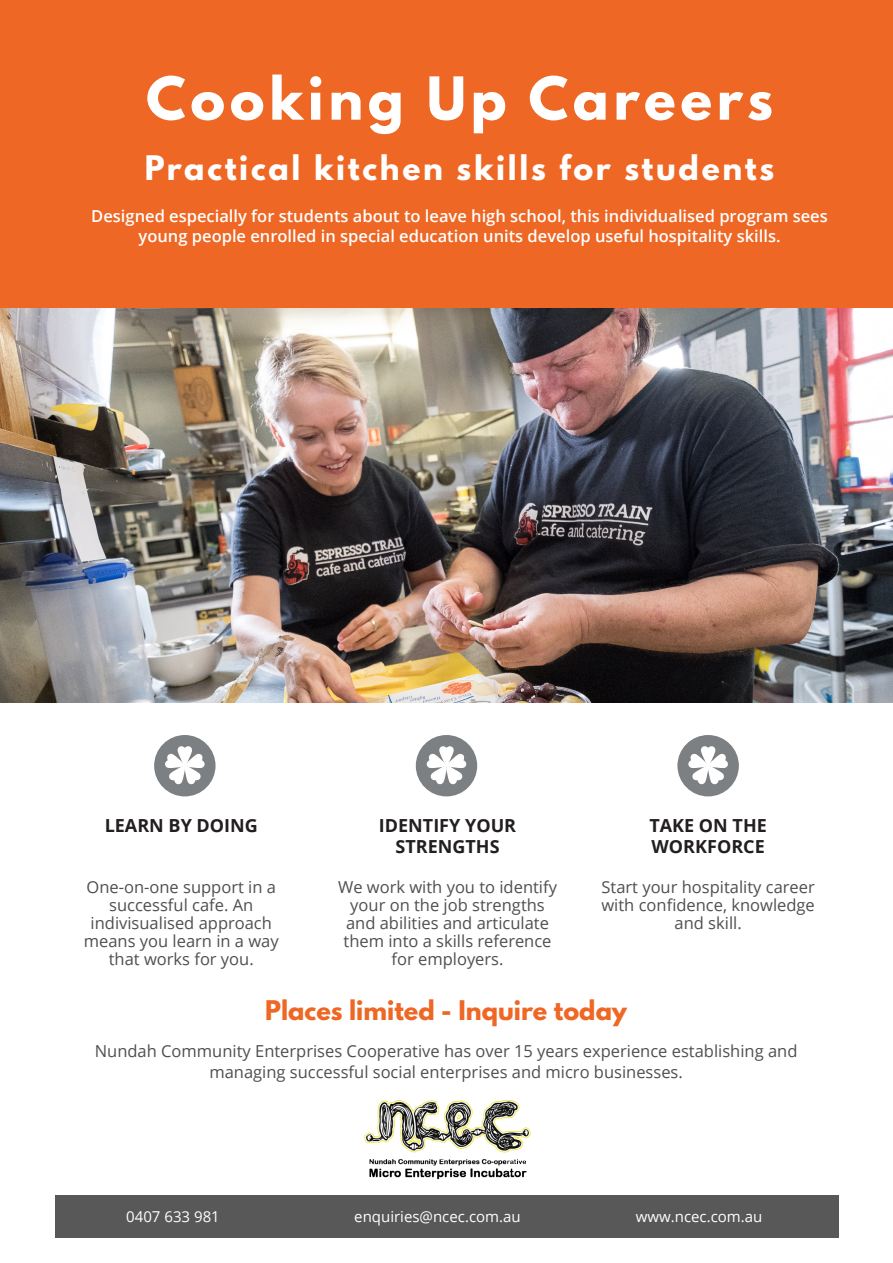
<style>
.page{position:relative;width:893px;height:1263px;background:#fff}
.page>*{position:absolute;margin:0;border:0;box-sizing:border-box;transform-origin:0 0}
.t1{font:700 52.5px "League Spartan";letter-spacing:.09em;color:#fff}
.t2{font:700 30px "League Spartan";letter-spacing:.09em;color:#fff}
.t3{font:700 24px "League Spartan";color:#ee6724}
.t4{font:700 18px "Open Sans";color:#231f20}
.t5{font:16.5px "Open Sans";color:#4e4f50}
.t6{font:600 16.5px "Open Sans";color:#fff}
.t7{font:15px "Open Sans";color:#fff}
</style>
<div class="page">
<div style="left:0;top:0;width:893px;height:331px;background:#ee6724"></div>
<img style="left:0;top:308px;width:893px;height:394px">
<div style="left:55px;top:1196px;width:783px;height:42px;background:#585858"></div>
<img style="left:364px;top:1099px;width:167px;height:81px">
<div style="left:154px;top:735px;width:62px;height:61px;background:#7d8082;border-radius:50%"></div>
<svg style="left:165px;top:746px;width:40px;height:39px"></svg>
<div style="left:416px;top:735px;width:61px;height:61px;background:#7d8082;border-radius:50%"></div>
<svg style="left:426px;top:746px;width:41px;height:39px"></svg>
<div style="left:677px;top:735px;width:62px;height:61px;background:#7d8082;border-radius:50%"></div>
<svg style="left:688px;top:746px;width:40px;height:39px"></svg>
<p class="t1" style="left:146px;top:57px;width:628px">Cooking Up Careers</p>
<p class="t2" style="left:145px;top:145px;width:631px">Practical kitchen skills for students</p>
<p class="t6" style="left:91px;top:205px;width:738px">Designed especially for students about to leave high school, this individualised program sees</p>
<p class="t6" style="left:139px;top:224px;width:644px">young people enrolled in special education units develop useful hospitality skills.</p>
<p class="t4" style="left:105px;top:812px;width:155px">LEARN BY DOING</p>
<p class="t5" style="left:87px;top:875px;width:191px">One-on-one support in a</p>
<p class="t5" style="left:109px;top:893px;width:146px">successful cafe. An</p>
<p class="t5" style="left:91px;top:911px;width:183px">indivisualised approach</p>
<p class="t5" style="left:84px;top:929px;width:196px">means you learn in a way</p>
<p class="t5" style="left:109px;top:947px;width:146px">that works for you.</p>
<p class="t4" style="left:379px;top:812px;width:139px">IDENTIFY YOUR</p>
<p class="t4" style="left:395px;top:834px;width:106px">STRENGTHS</p>
<p class="t5" style="left:338px;top:875px;width:220px">We work with you to identify</p>
<p class="t5" style="left:350px;top:893px;width:196px">your on the job strengths</p>
<p class="t5" style="left:346px;top:911px;width:204px">and abilities and articulate</p>
<p class="t5" style="left:344px;top:929px;width:209px">them into a skills reference</p>
<p class="t5" style="left:392px;top:947px;width:114px">for employers.</p>
<p class="t4" style="left:649px;top:812px;width:119px">TAKE ON THE</p>
<p class="t4" style="left:651px;top:834px;width:115px">WORKFORCE</p>
<p class="t5" style="left:601px;top:875px;width:215px">Start your hospitality career</p>
<p class="t5" style="left:601px;top:893px;width:215px">with confidence, knowledge</p>
<p class="t5" style="left:675px;top:911px;width:69px">and skill.</p>
<p class="t3" style="left:265px;top:991px;width:364px">Places limited - Inquire today</p>
<p class="t5" style="left:95px;top:1039px;width:704px">Nundah Community Enterprises Cooperative has over 15 years experience establishing and</p>
<p class="t5" style="left:209px;top:1061px;width:475px">managing successful social enterprises and micro businesses.</p>
<p class="t7" style="left:126px;top:1206px;width:95px">0407 633 981</p>
<p class="t7" style="left:354px;top:1206px;width:168px">enquiries@ncec.com.au</p>
<p class="t7" style="left:636px;top:1206px;width:128px">www.ncec.com.au</p>
</div>
